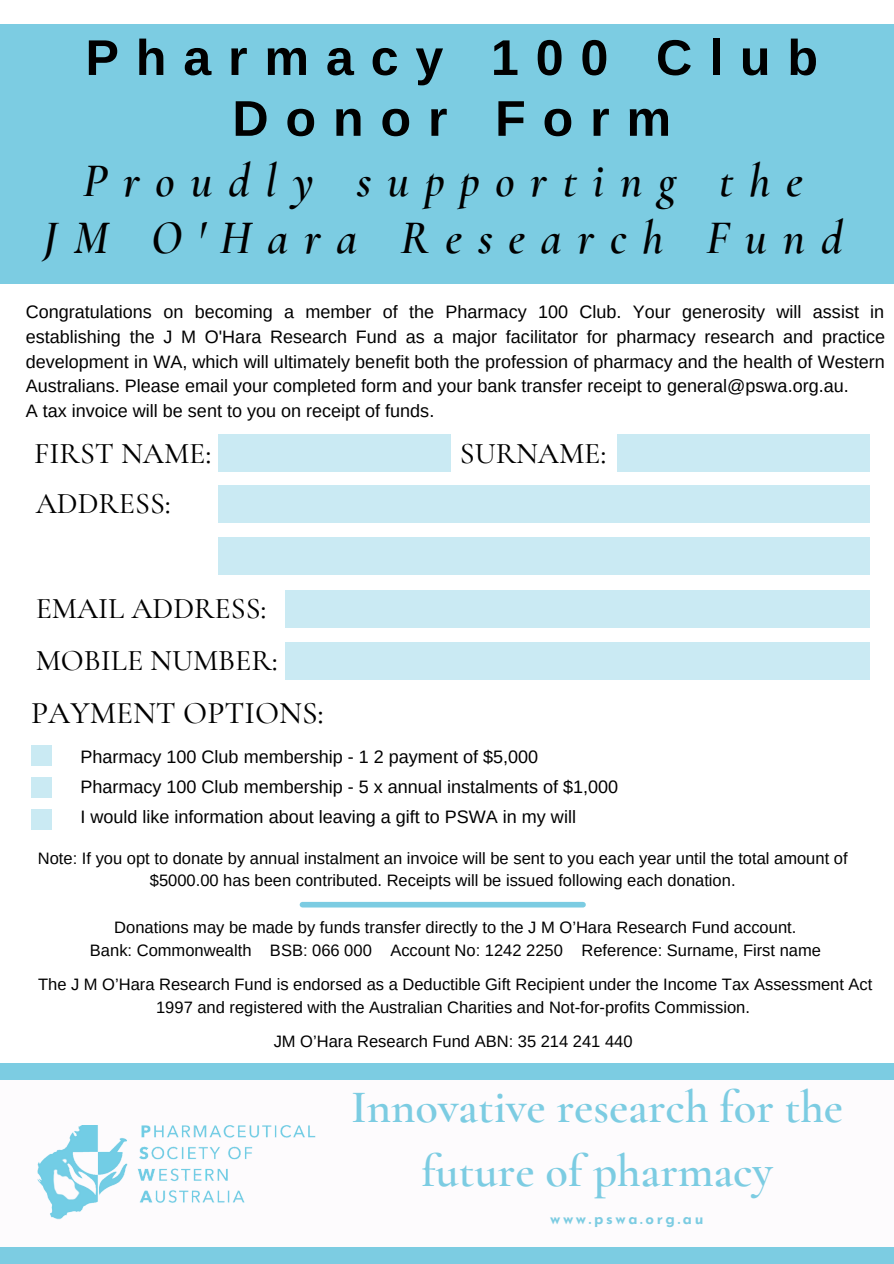
<style>
.page{position:relative;width:894px;height:1264px;background:#fff}
.page>*{position:absolute;margin:0;border:0;box-sizing:border-box;transform-origin:0 0}
.t1{font:700 50.25px/60.8px "Arimo";letter-spacing:.335em;color:#000;text-align:center}
.t2{font:italic 600 47.25px/57.4px "Cormorant Garamond";letter-spacing:.335em;color:#000;text-align:center}
.t3{font:600 46.5px/64.2px "Cormorant Garamond";color:#7ccce2;text-align:center}
.t4{font:500 31.5px "Cormorant Garamond";color:#000}
.t5{font:500 30px "Cormorant Garamond";color:#000}
.t6{font:18px/24.8px "Arimo";color:#000;text-align:justify}
.t7{font:16.5px/22.5px "Arimo";color:#000;text-align:center}
.t8{font:700 15px "Josefin Sans";letter-spacing:.175em;color:#7ccce2}
</style>
<div class="page">
<div style="left:0;top:24px;width:893px;height:259px;background:#7ccce2"></div>
<div style="left:0;top:1062px;width:893px;height:201px;background:#7ccce2"></div>
<div style="left:0;top:1080px;width:893px;height:166px;background:#fdfbfd"></div>
<img style="left:37px;top:1125px;width:279px;height:94px">
<div style="left:617px;top:434px;width:252px;height:37px;background:#caeaf3"></div>
<div style="left:218px;top:434px;width:232px;height:37px;background:#caeaf3"></div>
<div style="left:218px;top:485px;width:651px;height:38px;background:#caeaf3"></div>
<div style="left:285px;top:590px;width:584px;height:37px;background:#caeaf3"></div>
<div style="left:285px;top:643px;width:584px;height:37px;background:#caeaf3"></div>
<div style="left:218px;top:537px;width:651px;height:37px;background:#caeaf3"></div>
<div style="left:31px;top:745px;width:20px;height:21px;background:#caeaf3"></div>
<div style="left:31px;top:777px;width:20px;height:20px;background:#caeaf3"></div>
<div style="left:31px;top:809px;width:20px;height:20px;background:#caeaf3"></div>
<div style="left:302px;top:901px;width:281px;height:6px;background:#7ccce2"></div>
<p class="t1" style="left:85px;top:27px;width:733px">Pharmacy 100 Club<br>Donor Form</p>
<p class="t2" style="left:43px;top:152px;width:800px">Proudly supporting the<br>JM O'Hara Research Fund</p>
<p class="t6" style="left:26px;top:299px;width:860px">Congratulations on becoming a member of the Pharmacy 100 Club. Your generosity will assist in establishing the J M O'Hara Research Fund as a major facilitator for pharmacy research and practice development in WA, which will ultimately benefit both the profession of pharmacy and the health of Western Australians. Please email your completed form and your bank transfer receipt to general@pswa.org.au.</p>
<p class="t6" style="left:26px;top:398px;width:410px">A tax invoice will be sent to you on receipt of funds.</p>
<p class="t5" style="left:34px;top:435px;width:179px">FIRST NAME:</p>
<p class="t5" style="left:459px;top:435px;width:148px">SURNAME:</p>
<p class="t5" style="left:36px;top:485px;width:137px">ADDRESS:</p>
<p class="t5" style="left:36px;top:590px;width:232px">EMAIL ADDRESS:</p>
<p class="t5" style="left:36px;top:642px;width:243px">MOBILE NUMBER:</p>
<p class="t4" style="left:31px;top:694px;width:294px">PAYMENT OPTIONS:</p>
<p class="t6" style="left:80px;top:744px;width:459px">Pharmacy 100 Club membership - 1 2 payment of $5,000</p>
<p class="t6" style="left:80px;top:774px;width:539px">Pharmacy 100 Club membership - 5 x annual instalments of $1,000</p>
<p class="t6" style="left:80px;top:804px;width:497px">I would like information about leaving a gift to PSWA in my will</p>
<p class="t7" style="left:38px;top:846px;width:811px">Note: If you opt to donate by annual instalment an invoice will be sent to you each year until the total amount of $5000.00 has been contributed. Receipts will be issued following each donation.</p>
<p class="t7" style="left:114px;top:916px;width:683px">Donations may be made by funds transfer directly to the J M O’Hara Research Fund account.</p>
<p class="t7" style="left:90px;top:938px;width:732px">Bank: Commonwealth BSB: 066 000 Account No: 1242 2250 Reference: Surname, First name</p>
<p class="t7" style="left:38px;top:973px;width:835px">The J M O’Hara Research Fund is endorsed as a Deductible Gift Recipient under the Income Tax Assessment Act<br>1997 and registered with the Australian Charities and Not-for-profits Commission.</p>
<p class="t7" style="left:273px;top:1030px;width:360px">JM O’Hara Research Fund ABN: 35 214 241 440</p>
<p class="t3" style="left:351px;top:1074px;width:493px">Innovative research for the future of pharmacy</p>
<p class="t8" style="left:550px;top:1212px;width:155px">www.pswa.org.au</p>
</div>
